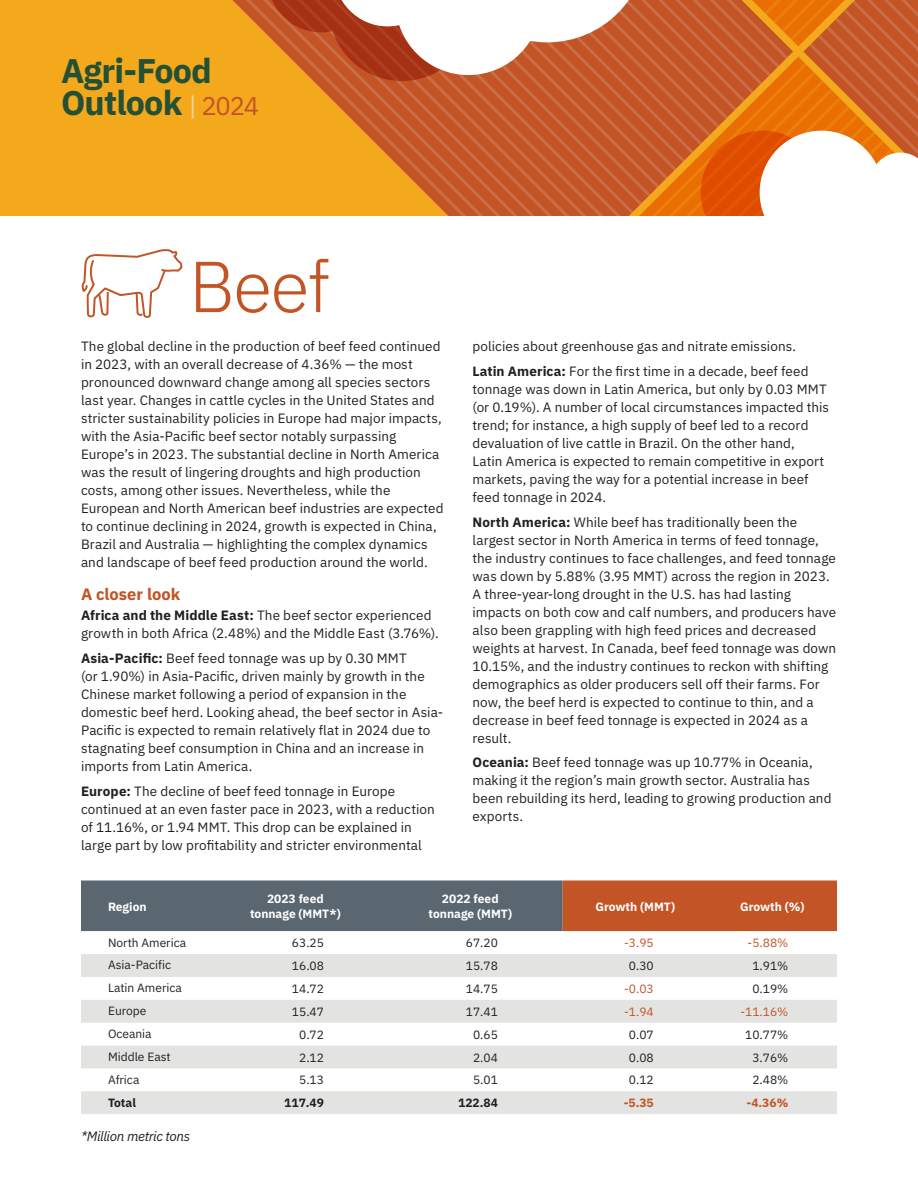
<style>
.page{position:relative;width:918px;height:1188px;background:#fff}
.page>*{position:absolute;margin:0;border:0;box-sizing:border-box;transform-origin:0 0}
.t1{font:300 72px "IBM Plex Sans";color:#c25426}
.t2{font:700 34.2px/31.8px "IBM Plex Sans";letter-spacing:-.025em;color:#245035}
.t3{font:700 16.5px "IBM Plex Sans";color:#c25426}
.t4{font:13.5px/18px "IBM Plex Sans";letter-spacing:.005em;color:#231f20}
.t5{font:italic 13.5px "IBM Plex Sans";letter-spacing:-.025em;color:#231f20}
.t6{font:12px "IBM Plex Sans";color:#231f20}
.t7{font:700 12px/14.4px "IBM Plex Sans";color:#fff;text-align:center}
.t8{font:12px "IBM Plex Sans";color:#c25426}
.t9{font:700 12px "IBM Plex Sans";color:#231f20}
.t10{font:700 12px "IBM Plex Sans";color:#c25426}
.s1{font-weight:400;font-size:25.65px;color:#fbd497}
.s2{font-weight:400;font-size:25.65px;color:#c25426}
.s3{font-weight:700}
</style>
<div class="page">
<div style="left:0;top:0;width:918px;height:216px;background:#f4a81c"></div>
<svg style="left:233px;top:1px;width:34px;height:34px"></svg>
<hr style="left:0;top:0;width:918px;height:1px;background:#fff">
<svg style="left:267px;top:0;width:651px;height:216px;background:#d78048"></svg>
<svg style="left:81px;top:249px;width:102px;height:69px"></svg>
<svg style="left:81px;top:880px;width:756px;height:52px;background:#82635a"></svg>
<svg style="left:81px;top:954px;width:756px;height:160px;fill:#e3e3e1"></svg>
<h2 class="t2" style="left:61px;top:52px;width:200px">Agri-Food<br>Outlook <span class="s1">|</span> <span class="s2">2024</span></h2>
<h1 class="t1" style="left:189px;top:232px;width:142px">Beef</h1>
<p class="t4" style="left:81px;top:336px;width:364px">The global decline in the production of beef feed continued in 2023, with an overall decrease of 4.36% — the most pronounced downward change among all species sectors last year. Changes in cattle cycles in the United States and stricter sustainability policies in Europe had major impacts, with the Asia-Pacific beef sector notably surpassing Europe’s in 2023. The substantial decline in North America was the result of lingering droughts and high production costs, among other issues. Nevertheless, while the European and North American beef industries are expected to continue declining in 2024, growth is expected in China, Brazil and Australia — highlighting the complex dynamics and landscape of beef feed production around the world.</p>
<p class="t3" style="left:81px;top:581px;width:101px">A closer look</p>
<p class="t4" style="left:81px;top:606px;width:359px"><span class="s3">Africa and the Middle East:</span> The beef sector experienced growth in both Africa (2.48%) and the Middle East (3.76%).</p>
<p class="t4" style="left:81px;top:648px;width:364px"><span class="s3">Asia-Pacific:</span> Beef feed tonnage was up by 0.30 MMT<br>(or 1.90%) in Asia-Pacific, driven mainly by growth in the Chinese market following a period of expansion in the domestic beef herd. Looking ahead, the beef sector in Asia-Pacific is expected to remain relatively flat in 2024 due to stagnating beef consumption in China and an increase in imports from Latin America.</p>
<p class="t4" style="left:81px;top:781px;width:355px"><span class="s3">Europe:</span> The decline of beef feed tonnage in Europe continued at an even faster pace in 2023, with a reduction of 11.16%, or 1.94 MMT. This drop can be explained in large part by low profitability and stricter environmental</p>
<p class="t4" style="left:472px;top:333px;width:338px;line-height:24.8px">policies about greenhouse gas and nitrate emissions.<br><span class="s3">Latin America:</span> For the first time in a decade, beef feed</p>
<p class="t4" style="left:472px;top:379px;width:358px">tonnage was down in Latin America, but only by 0.03 MMT (or 0.19%). A number of local circumstances impacted this trend; for instance, a high supply of beef led to a record devaluation of live cattle in Brazil. On the other hand,<br>Latin America is expected to remain competitive in export markets, paving the way for a potential increase in beef feed tonnage in 2024.</p>
<p class="t4" style="left:472px;top:512px;width:365px"><span class="s3">North America:</span> While beef has traditionally been the largest sector in North America in terms of feed tonnage, the industry continues to face challenges, and feed tonnage was down by 5.88% (3.95 MMT) across the region in 2023.<br>A three-year-long drought in the U.S. has had lasting impacts on both cow and calf numbers, and producers have also been grappling with high feed prices and decreased weights at harvest. In Canada, beef feed tonnage was down 10.15%, and the industry continues to reckon with shifting demographics as older producers sell off their farms. For now, the beef herd is expected to continue to thin, and a decrease in beef feed tonnage is expected in 2024 as a result.</p>
<p class="t4" style="left:472px;top:752px;width:361px"><span class="s3">Oceania:</span> Beef feed tonnage was up 10.77% in Oceania, making it the region’s main growth sector. Australia has been rebuilding its herd, leading to growing production and exports.</p>
<p class="t7" style="left:108px;top:898px;width:40px">Region</p>
<p class="t7" style="left:250px;top:891px;width:92px">2023 feed tonnage (MMT*)</p>
<p class="t7" style="left:429px;top:891px;width:85px">2022 feed tonnage (MMT)</p>
<p class="t7" style="left:595px;top:898px;width:81px">Growth (MMT)</p>
<p class="t7" style="left:740px;top:898px;width:66px">Growth (%)</p>
<p class="t6" style="left:108px;top:933px;width:80px">North America</p>
<p class="t6" style="left:292px;top:934px;width:34px">63.25</p>
<p class="t6" style="left:466px;top:934px;width:34px">67.20</p>
<p class="t8" style="left:624px;top:934px;width:31px">-3.95</p>
<p class="t8" style="left:748px;top:934px;width:42px">-5.88%</p>
<p class="t6" style="left:108px;top:956px;width:65px">Asia-Pacific</p>
<p class="t6" style="left:292px;top:957px;width:34px">16.08</p>
<p class="t6" style="left:466px;top:957px;width:34px">15.78</p>
<p class="t6" style="left:629px;top:957px;width:26px">0.30</p>
<p class="t6" style="left:752px;top:957px;width:37px">1.91%</p>
<p class="t6" style="left:108px;top:979px;width:75px">Latin America</p>
<p class="t6" style="left:292px;top:980px;width:34px">14.72</p>
<p class="t6" style="left:466px;top:980px;width:34px">14.75</p>
<p class="t8" style="left:624px;top:980px;width:31px">-0.03</p>
<p class="t6" style="left:752px;top:980px;width:37px">0.19%</p>
<p class="t6" style="left:108px;top:1002px;width:40px">Europe</p>
<p class="t6" style="left:292px;top:1002px;width:34px">15.47</p>
<p class="t6" style="left:466px;top:1002px;width:34px">17.41</p>
<p class="t8" style="left:624px;top:1002px;width:31px">-1.94</p>
<p class="t8" style="left:740px;top:1002px;width:49px">-11.16%</p>
<p class="t6" style="left:108px;top:1025px;width:45px">Oceania</p>
<p class="t6" style="left:299px;top:1025px;width:26px">0.72</p>
<p class="t6" style="left:473px;top:1025px;width:26px">0.65</p>
<p class="t6" style="left:629px;top:1025px;width:26px">0.07</p>
<p class="t6" style="left:745px;top:1025px;width:45px">10.77%</p>
<p class="t6" style="left:108px;top:1047px;width:64px">Middle East</p>
<p class="t6" style="left:299px;top:1048px;width:26px">2.12</p>
<p class="t6" style="left:473px;top:1048px;width:26px">2.04</p>
<p class="t6" style="left:629px;top:1048px;width:26px">0.08</p>
<p class="t6" style="left:752px;top:1048px;width:37px">3.76%</p>
<p class="t6" style="left:108px;top:1070px;width:33px">Africa</p>
<p class="t6" style="left:299px;top:1071px;width:26px">5.13</p>
<p class="t6" style="left:473px;top:1071px;width:26px">5.01</p>
<p class="t6" style="left:629px;top:1071px;width:26px">0.12</p>
<p class="t6" style="left:752px;top:1071px;width:37px">2.48%</p>
<p class="t9" style="left:108px;top:1093px;width:29px">Total</p>
<p class="t9" style="left:284px;top:1093px;width:41px">117.49</p>
<p class="t9" style="left:458px;top:1093px;width:41px">122.84</p>
<p class="t10" style="left:624px;top:1093px;width:32px">-5.35</p>
<p class="t10" style="left:747px;top:1093px;width:43px">-4.36%</p>
<p class="t5" style="left:81px;top:1126px;width:111px">*Million metric tons</p>
</div>
